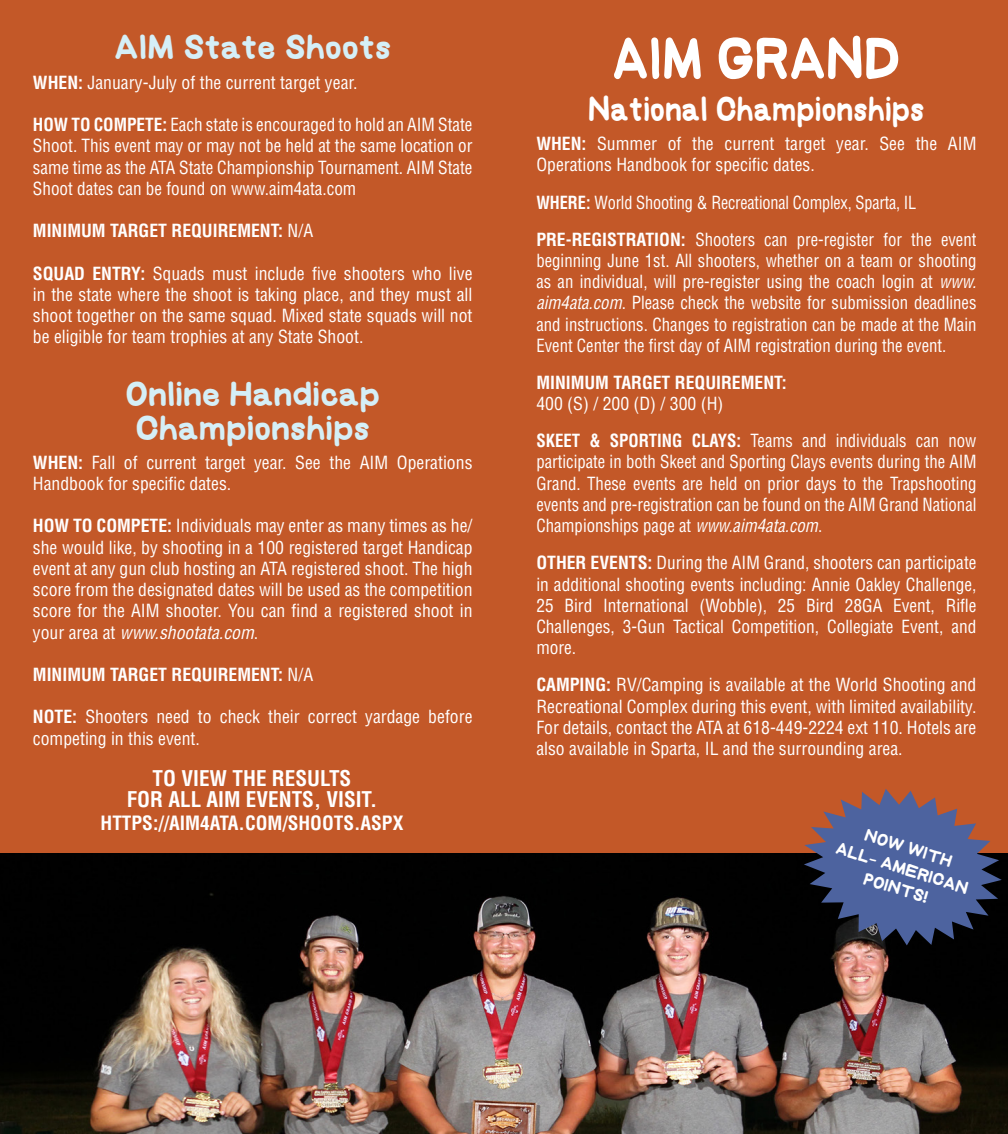
<style>
.page{position:relative;width:1008px;height:1134px;background:#c35828}
.page>*{position:absolute;margin:0;border:0;box-sizing:border-box;transform-origin:0 0}
.t1{font:900 59.5px "Coffee Shop";color:#fff;scale:.89 1}
.t2{font:900 35px "Coffee Shop";color:#d5eff7}
.t3{font:900 35px "Coffee Shop";color:#fff;scale:.89 1}
.t4{font:700 condensed 21.18px "Helvetica LT Std";color:#fff}
.t5{font:700 condensed 19.25px "Helvetica LT Std";color:#fff}
.t6{font:condensed 17.68px/21.2px "Helvetica LT Std";color:#fff;text-align:justify}
.t7{font:condensed 17.68px/21.2px "Helvetica LT Std";color:#fff;text-align:justify;scale:.95 1}
.t8{font:700 condensed 17.68px/21.2px "Helvetica LT Std";color:#fff}
.t9{font:condensed 17.68px "Helvetica LT Std";color:#fff;scale:.92 1}
.t10{font:900 17.5px "Coffee Shop";color:#fff}
.s1{font-weight:700}
.s2{font-weight:400}
.s3{font-style:italic}
</style>
<div class="page">
<img style="left:0;top:853px;width:1008px;height:281px">
<svg style="left:804px;top:789px;width:198px;height:156px"></svg>
<p class="t2" style="left:114px;top:32px;width:278px">AIM State Shoots</p>
<p class="t6" style="left:33px;top:72px;width:326px"><span class="s1">WHEN:</span> January-July of the current target year.</p>
<p class="t6" style="left:33px;top:114px;width:441px"><span class="s1">HOW TO COMPETE:</span> Each state is encouraged to hold an AIM State Shoot. This event may or may not be held at the same location or same time as the ATA State Championship Tournament. AIM State Shoot dates can be found on www.aim4ata.com</p>
<p class="t8" style="left:33px;top:220px;width:282px">MINIMUM TARGET REQUIREMENT: <span class="s2">N/A</span></p>
<p class="t6" style="left:33px;top:263px;width:441px"><span class="s1">SQUAD ENTRY:</span> Squads must include five shooters who live in the state where the shoot is taking place, and they must all shoot together on the same squad. Mixed state squads will not be eligible for team trophies at any State Shoot.</p>
<p class="t2" style="left:125px;top:379px;width:256px">Online Handicap</p>
<p class="t2" style="left:135px;top:412px;width:236px">Championships</p>
<p class="t6" style="left:33px;top:452px;width:441px"><span class="s1">WHEN:</span> Fall of current target year. See the AIM Operations<br>Handbook for specific dates.</p>
<p class="t6" style="left:33px;top:515px;width:441px"><span class="s1">HOW TO COMPETE:</span> Individuals may enter as many times as he/ she would like, by shooting in a 100 registered target Handicap event at any gun club hosting an ATA registered shoot. The high score from the designated dates will be used as the competition score for the AIM shooter. You can find a registered shoot in your area at <span class="s3">www.shootata.com</span>.</p>
<p class="t8" style="left:33px;top:664px;width:282px">MINIMUM TARGET REQUIREMENT: <span class="s2">N/A</span></p>
<p class="t6" style="left:33px;top:706px;width:441px"><span class="s1">NOTE:</span> Shooters need to check their correct yardage before competing in this event.</p>
<p class="t4" style="left:153px;top:765px;width:200px">TO VIEW THE RESULTS</p>
<p class="t4" style="left:127px;top:786px;width:252px">FOR ALL AIM EVENTS, VISIT.</p>
<p class="t5" style="left:101px;top:811px;width:304px">HTTPS://AIM4ATA.COM/SHOOTS.ASPX</p>
<p class="t1" style="left:612px;top:32px;width:326px">AIM GRAND</p>
<p class="t3" style="left:588px;top:94px;width:379px">National Championships</p>
<p class="t6" style="left:536px;top:133px;width:442px"><span class="s1">WHEN:</span> Summer of the current target year. See the AIM<br>Operations Handbook for specific dates.</p>
<p class="t9" style="left:536px;top:191px;width:415px"><span class="s1">WHERE:</span> World Shooting &amp; Recreational Complex, Sparta, IL</p>
<p class="t7" style="left:536px;top:229px;width:465px"><span class="s1">PRE-REGISTRATION:</span> Shooters can pre-register for the event beginning June 1st. All shooters, whether on a team or shooting as an individual, will pre-register using the coach login at <span class="s3">www. aim4ata.com</span>. Please check the website for submission deadlines and instructions. Changes to registration can be made at the Main Event Center the first day of AIM registration during the event.</p>
<p class="t8" style="left:536px;top:372px;width:252px">MINIMUM TARGET REQUIREMENT:<br><span class="s2">400 (S) / 200 (D) / 300 (H)</span></p>
<p class="t7" style="left:536px;top:430px;width:465px"><span class="s1">SKEET &amp; SPORTING CLAYS:</span> Teams and individuals can now participate in both Skeet and Sporting Clays events during the AIM Grand. These events are held on prior days to the Trapshooting events and pre-registration can be found on the AIM Grand National Championships page at <span class="s3">www.aim4ata.com</span>.</p>
<p class="t6" style="left:536px;top:552px;width:442px"><span class="s1">OTHER EVENTS:</span> During the AIM Grand, shooters can participate in additional shooting events including: Annie Oakley Challenge, 25 Bird International (Wobble), 25 Bird 28GA Event, Rifle Challenges, 3-Gun Tactical Competition, Collegiate Event, and more.</p>
<p class="t6" style="left:536px;top:674px;width:442px"><span class="s1">CAMPING:</span> RV/Camping is available at the World Shooting and Recreational Complex during this event, with limited availability.<br>For details, contact the ATA at 618-449-2224 ext 110. Hotels are also available in Sparta, IL and the surrounding area.</p>
<p class="t10" style="left:868px;top:827px;width:92px;rotate:18deg">NOW WITH</p>
<p class="t10" style="left:839px;top:839px;width:139px;rotate:18deg">ALL- AMERICAN</p>
<p class="t10" style="left:867px;top:870px;width:68px;rotate:18deg">POINTS!</p>
</div>
